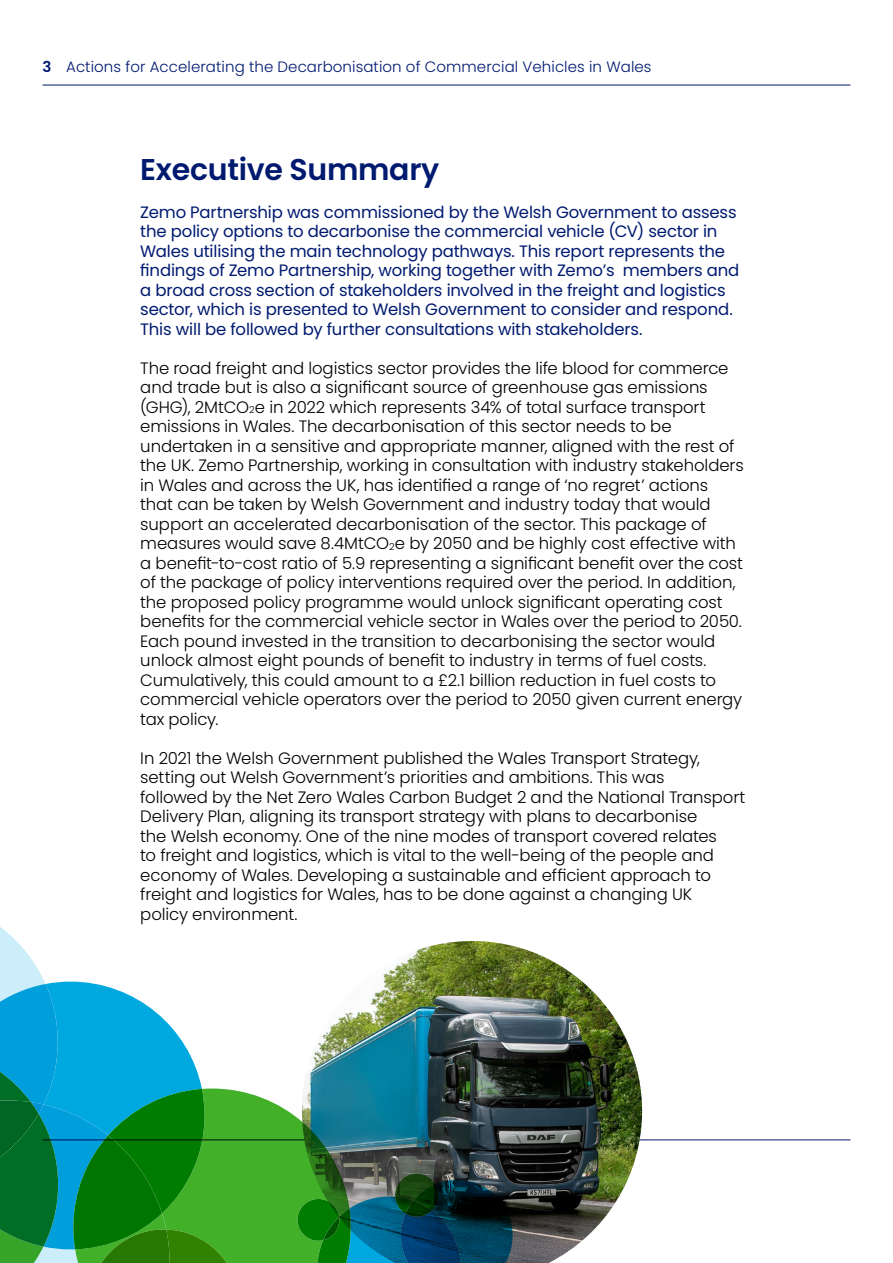
<style>
.page{position:relative;width:893px;height:1263px;background:#fff}
.page>*{position:absolute;margin:0;border:0;box-sizing:border-box;transform-origin:0 0}
.t1{font:600 30px "Poppins";letter-spacing:-.01em;color:#001a70}
.t2{font:300 16.5px/19.5px "Poppins";letter-spacing:-.005em;color:#000}
.t3{font:16.5px/19.5px "Poppins";letter-spacing:-.01em;color:#001a70}
.t4{font:300 15px "Poppins";letter-spacing:.005em;color:#001a70}
.s1{font-weight:600}
.s2{font-size:9.6px}
</style>
<div class="page">
<hr style="left:43px;top:85px;width:807px;height:1px;background:#001a70">
<hr style="left:43px;top:1139px;width:807px;height:1px;background:#001a70">
<img style="left:513px;top:946px;width:129px;height:317px">
<img style="left:0;top:927px;width:513px;height:336px">
<p class="t4" style="left:43px;top:58px;width:610px"><span class="s1">3</span> Actions for Accelerating the Decarbonisation of Commercial Vehicles in Wales</p>
<h1 class="t1" style="left:140px;top:152px;width:300px">Executive Summary</h1>
<p class="t3" style="left:140px;top:202px;width:600px">Zemo Partnership was commissioned by the Welsh Government to assess the policy options to decarbonise the commercial vehicle (CV) sector in Wales utilising the main technology pathways. This report represents the findings of Zemo Partnership, working together with Zemo’s members and a broad cross section of stakeholders involved in the freight and logistics sector, which is presented to Welsh Government to consider and respond.<br>This will be followed by further consultations with stakeholders.</p>
<p class="t2" style="left:140px;top:358px;width:605px">The road freight and logistics sector provides the life blood for commerce and trade but is also a significant source of greenhouse gas emissions (GHG), 2MtCO<span class="s2">2</span>e in 2022 which represents 34% of total surface transport emissions in Wales. The decarbonisation of this sector needs to be undertaken in a sensitive and appropriate manner, aligned with the rest of the UK. Zemo Partnership, working in consultation with industry stakeholders in Wales and across the UK, has identified a range of ‘no regret’ actions that can be taken by Welsh Government and industry today that would support an accelerated decarbonisation of the sector. This package of measures would save 8.4MtCO<span class="s2">2</span>e by 2050 and be highly cost effective with a benefit-to-cost ratio of 5.9 representing a significant benefit over the cost of the package of policy interventions required over the period. In addition, the proposed policy programme would unlock significant operating cost benefits for the commercial vehicle sector in Wales over the period to 2050.<br>Each pound invested in the transition to decarbonising the sector would unlock almost eight pounds of benefit to industry in terms of fuel costs.<br>Cumulatively, this could amount to a £2.1 billion reduction in fuel costs to commercial vehicle operators over the period to 2050 given current energy tax policy.</p>
<p class="t2" style="left:140px;top:748px;width:607px">In 2021 the Welsh Government published the Wales Transport Strategy, setting out Welsh Government’s priorities and ambitions. This was<br>followed by the Net Zero Wales Carbon Budget 2 and the National Transport Delivery Plan, aligning its transport strategy with plans to decarbonise<br>the Welsh economy. One of the nine modes of transport covered relates<br>to freight and logistics, which is vital to the well-being of the people and economy of Wales. Developing a sustainable and efficient approach to freight and logistics for Wales, has to be done against a changing UK<br>policy environment.</p>
</div>
